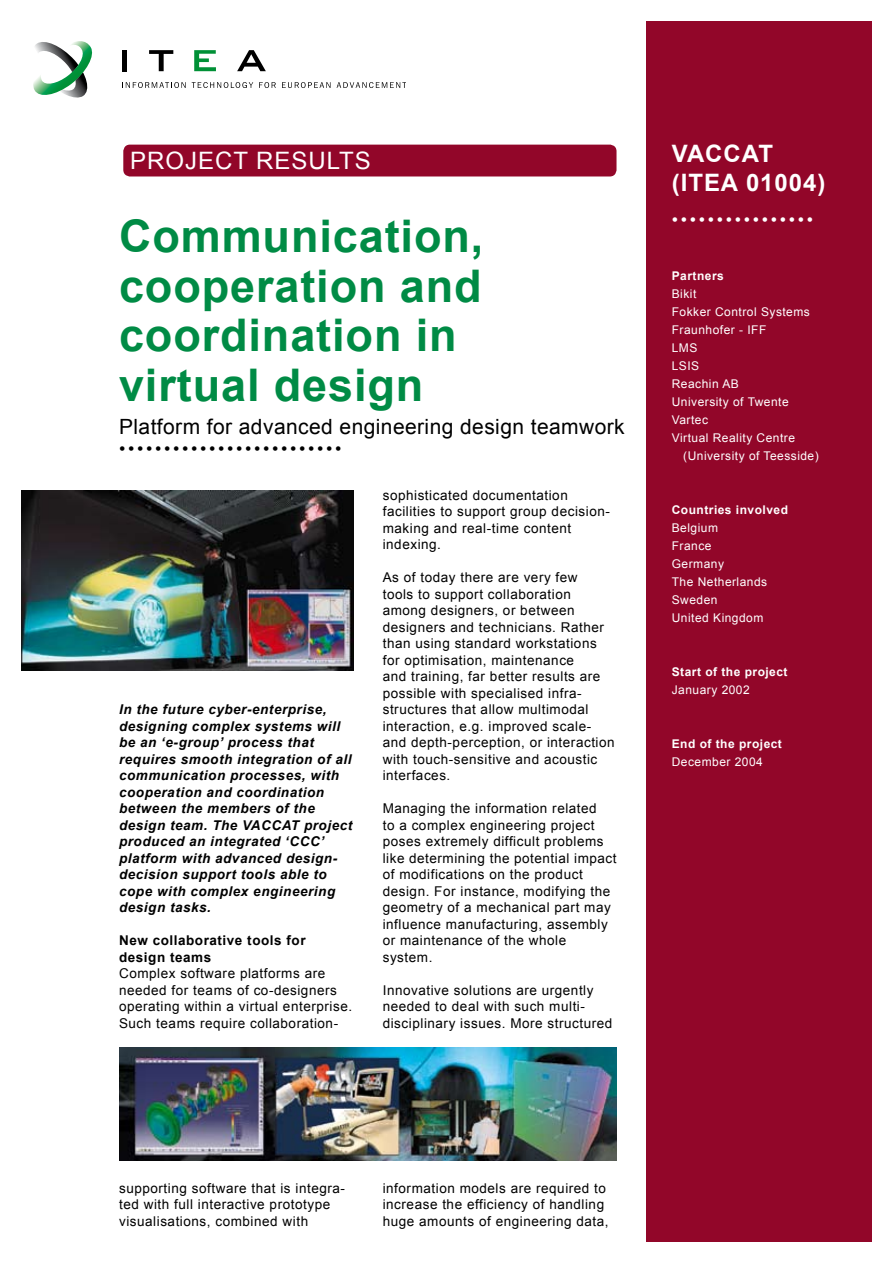
<style>
.page{position:relative;width:893px;height:1263px;background:#fff}
.page>*{position:absolute;margin:0;border:0;box-sizing:border-box;transform-origin:0 0}
.t1{font:700 45px/49.5px "Arial";letter-spacing:.02em;color:#008b45}
.t2{font:700 24px/28.8px "Arial";letter-spacing:.04em;color:#fff}
.t3{font:24px "Arial";letter-spacing:.04em;color:#fff}
.t4{font:21px "Arial";letter-spacing:.02em;color:#000}
.t5{font:18px "Arial";color:#000}
.t6{font:18px "Arial";color:#fff}
.t7{font:13.5px/16.5px "Arial";letter-spacing:.04em;color:#000}
.t8{font:italic 700 13.5px/16.5px "Arial";letter-spacing:.04em;color:#000}
.t9{font:700 13.5px/16.5px "Arial";letter-spacing:.04em;color:#000}
.t10{font:12px/18px "Arial";letter-spacing:.04em;color:#fff}
.t11{font:700 12px "Arial";letter-spacing:.04em;color:#fff}
</style>
<div class="page">
<div style="left:646px;top:21px;width:226px;height:1221px;background:#920629"></div>
<div style="left:123px;top:145px;width:493px;height:31px;background:#920629;border-radius:7px"></div>
<svg style="left:122px;top:82px;width:64px;height:6px"></svg>
<svg style="left:192px;top:82px;width:61px;height:6px"></svg>
<svg style="left:259px;top:82px;width:17px;height:6px"></svg>
<svg style="left:282px;top:82px;width:48px;height:6px"></svg>
<svg style="left:337px;top:82px;width:69px;height:6px"></svg>
<div style="left:122px;top:50px;width:5px;height:21px;background:#000"></div>
<svg style="left:149px;top:50px;width:24px;height:21px"></svg>
<svg style="left:237px;top:50px;width:29px;height:21px"></svg>
<svg style="left:194px;top:50px;width:22px;height:21px"></svg>
<svg style="left:33px;top:41px;width:60px;height:57px"></svg>
<img style="left:22px;top:490px;width:331px;height:181px">
<img style="left:119px;top:1047px;width:497px;height:113px">
<h2 class="t3" style="left:130px;top:145px;width:242px">PROJECT RESULTS</h2>
<h2 class="t2" style="left:672px;top:140px;width:155px">VACCAT (ITEA 01004)</h2>
<h3 class="t6" style="left:672px;top:208px;width:143px">••••••••••••••••</h3>
<h1 class="t1" style="left:119px;top:213px;width:366px">Communication, cooperation and coordination in virtual design</h1>
<h3 class="t4" style="left:119px;top:412px;width:507px">Platform for advanced engineering design teamwork</h3>
<h3 class="t5" style="left:119px;top:437px;width:224px">•••••••••••••••••••••••••</h3>
<p class="t11" style="left:672px;top:268px;width:54px">Partners</p>
<p class="t10" style="left:672px;top:285px;width:140px">Bikit<br>Fokker Control Systems<br>Fraunhofer - IFF<br>LMS<br>LSIS<br>Reachin AB<br>University of Twente<br>Vartec<br>Virtual Reality Centre</p>
<p class="t10" style="left:683px;top:447px;width:137px">(University of Teesside)</p>
<p class="t8" style="left:119px;top:702px;width:235px">In the future cyber-enterprise, designing complex systems will be an ‘e-group’ process that requires smooth integration of all communication processes, with cooperation and coordination between the members of the design team. The VACCAT project produced an integrated ‘CCC’ platform with advanced design&shy;decision support tools able to cope with complex engineering design tasks.</p>
<p class="t9" style="left:119px;top:932px;width:188px">New collaborative tools for design teams</p>
<p class="t7" style="left:119px;top:965px;width:235px">Complex software platforms are needed for teams of co-designers operating within a virtual enterprise.<br>Such teams require collaboration-</p>
<p class="t7" style="left:383px;top:487px;width:229px">sophisticated documentation facilities to support group decision&shy;making and real-time content indexing.</p>
<p class="t7" style="left:383px;top:569px;width:234px">As of today there are very few<br>tools to support collaboration among designers, or between designers and technicians. Rather than using standard workstations for optimisation, maintenance<br>and training, far better results are possible with specialised infra&shy;structures that allow multimodal interaction, e.g. improved scale&shy;and depth-perception, or interaction with touch-sensitive and acoustic interfaces.</p>
<p class="t7" style="left:383px;top:800px;width:235px">Managing the information related<br>to a complex engineering project poses extremely difficult problems like determining the potential impact of modifications on the product design. For instance, modifying the geometry of a mechanical part may influence manufacturing, assembly or maintenance of the whole system.</p>
<p class="t7" style="left:383px;top:982px;width:231px">Innovative solutions are urgently needed to deal with such multi&shy;disciplinary issues. More structured</p>
<p class="t11" style="left:672px;top:502px;width:118px">Countries involved</p>
<p class="t10" style="left:672px;top:519px;width:97px">Belgium<br>France<br>Germany<br>The Netherlands<br>Sweden<br>United Kingdom</p>
<p class="t11" style="left:672px;top:664px;width:117px">Start of the project</p>
<p class="t10" style="left:672px;top:681px;width:79px">January 2002</p>
<p class="t11" style="left:672px;top:736px;width:112px">End of the project</p>
<p class="t10" style="left:672px;top:753px;width:93px">December 2004</p>
<p class="t7" style="left:119px;top:1180px;width:227px">supporting software that is integra&shy;ted with full interactive prototype visualisations, combined with</p>
<p class="t7" style="left:383px;top:1180px;width:227px">information models are required to increase the efficiency of handling huge amounts of engineering data,</p>
</div>
